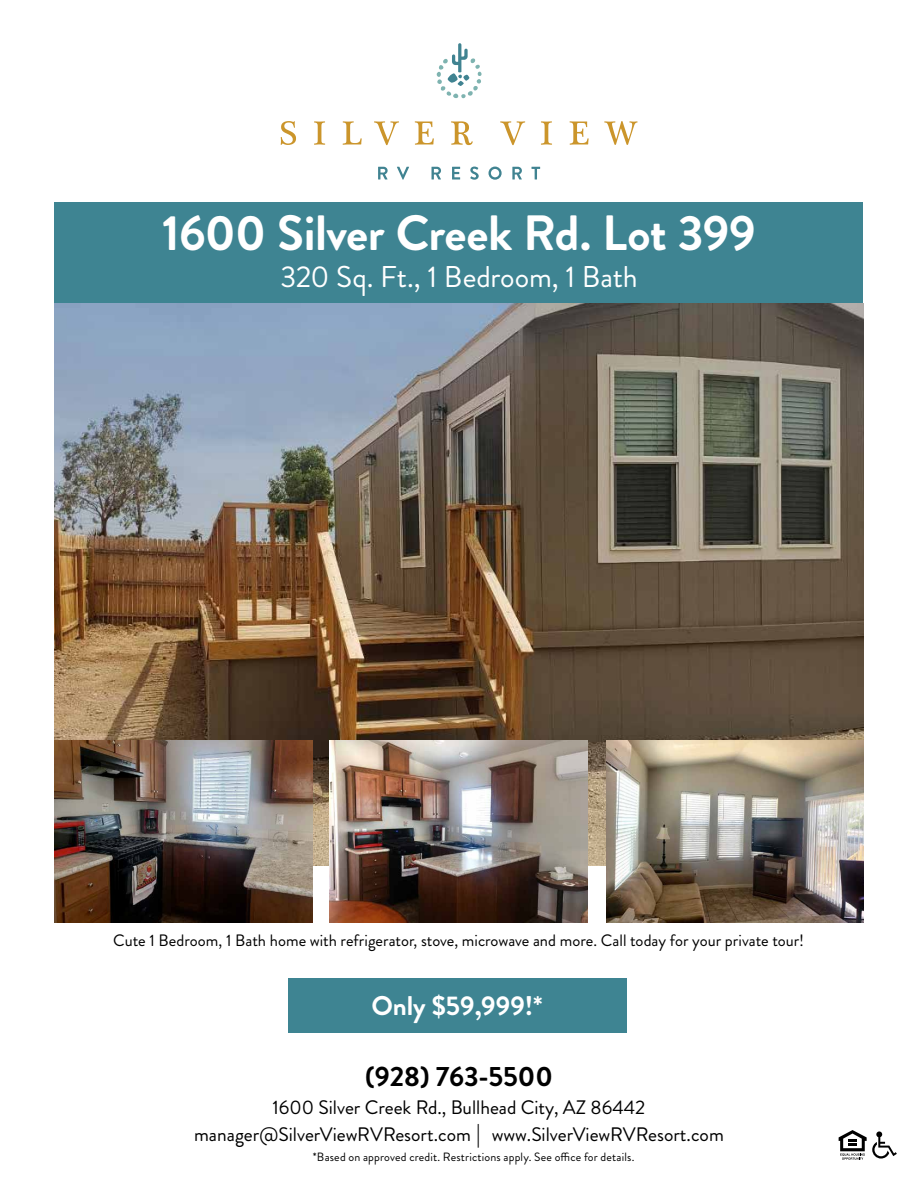
<style>
.page{position:relative;width:918px;height:1188px;background:#fff}
.page>*{position:absolute;margin:0;border:0;box-sizing:border-box;transform-origin:0 0}
.t1{font:700 49.5px "Brandon Grotesque";letter-spacing:-.015em;color:#fff}
.t2{font:30px "Brandon Grotesque";letter-spacing:-.01em;color:#fff}
.t3{font:700 27.9px "Brandon Grotesque";color:#000}
.t4{font:700 27px "Brandon Grotesque";color:#fff}
.t5{font:19.5px/27px "Brandon Grotesque";color:#000;text-align:center}
.t6{font:16.5px "Brandon Grotesque";color:#000}
.t7{font:12px "Brandon Grotesque";letter-spacing:.015em;color:#000}
.s1{font-size:22.5px}
</style>
<div class="page">
<div style="left:55px;top:202px;width:808px;height:102px;background:#3e8492"></div>
<svg style="left:281px;top:121px;width:15px;height:24px"></svg>
<svg style="left:314px;top:121px;width:11px;height:24px"></svg>
<svg style="left:343px;top:121px;width:19px;height:24px"></svg>
<svg style="left:374px;top:121px;width:25px;height:24px"></svg>
<svg style="left:415px;top:121px;width:19px;height:24px"></svg>
<svg style="left:451px;top:121px;width:22px;height:24px"></svg>
<svg style="left:500px;top:121px;width:25px;height:24px"></svg>
<svg style="left:541px;top:121px;width:11px;height:24px"></svg>
<svg style="left:570px;top:121px;width:19px;height:24px"></svg>
<svg style="left:604px;top:121px;width:34px;height:24px"></svg>
<svg style="left:437px;top:43px;width:45px;height:55px"></svg>
<svg style="left:378px;top:167px;width:10px;height:13px"></svg>
<svg style="left:397px;top:167px;width:12px;height:13px"></svg>
<svg style="left:432px;top:167px;width:9px;height:13px"></svg>
<svg style="left:452px;top:167px;width:8px;height:13px"></svg>
<svg style="left:470px;top:167px;width:9px;height:13px"></svg>
<svg style="left:489px;top:167px;width:13px;height:13px"></svg>
<svg style="left:512px;top:167px;width:10px;height:13px"></svg>
<svg style="left:532px;top:167px;width:8px;height:13px"></svg>
<img style="left:55px;top:304px;width:809px;height:561px">
<img style="left:55px;top:741px;width:257px;height:181px">
<img style="left:606px;top:741px;width:258px;height:181px">
<img style="left:330px;top:741px;width:258px;height:181px">
<svg style="left:839px;top:1130px;width:58px;height:30px"></svg>
<div style="left:288px;top:978px;width:338px;height:55px;background:#3e8492"></div>
<h1 class="t1" style="left:162px;top:198px;width:595px">1600 Silver Creek Rd. Lot 399</h1>
<h2 class="t2" style="left:280px;top:256px;width:359px">320 Sq. Ft., 1 Bedroom, 1 Bath</h2>
<p class="t6" style="left:113px;top:929px;width:692px">Cute 1 Bedroom, 1 Bath home with refrigerator, stove, microwave and more. Call today for your private tour!</p>
<h3 class="t4" style="left:372px;top:987px;width:173px">Only $59,999!*</h3>
<h3 class="t3" style="left:365px;top:1057px;width:189px">(928) 763-5500</h3>
<p class="t5" style="left:194px;top:1094px;width:531px">1600 Silver Creek Rd., Bullhead City, AZ 86442 manager@SilverViewRVResort.com <span class="s1">|</span> www.SilverViewRVResort.com</p>
<p class="t7" style="left:313px;top:1149px;width:323px">*Based on approved credit. Restrictions apply. See office for details.</p>
</div>
